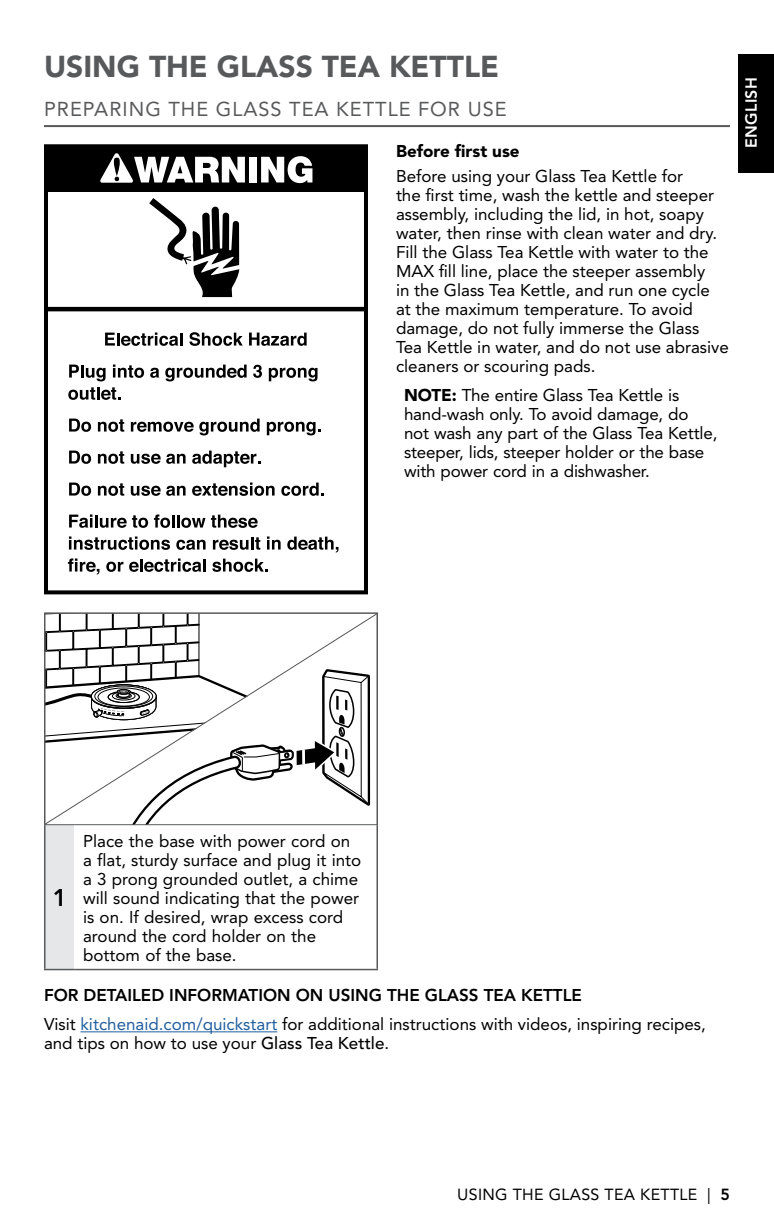
<style>
.page{position:relative;width:774px;height:1224px;background:#fff}
.page>*{position:absolute;margin:0;border:0;box-sizing:border-box;transform-origin:0 0}
.t1{font:900 30px "Avenir LT Std";color:#58595b}
.t2{font:800 24px "Avenir LT Std";color:#000}
.t3{font:20px "Avenir LT Std";letter-spacing:.05em;color:#58595b}
.t4{font:17px/19px "Avenir LT Std";color:#000}
.t5{font:900 17px "Avenir LT Std";color:#000}
.t6{font:16px "Avenir LT Std";letter-spacing:.02em;color:#000}
.t7{font:800 16px "Avenir LT Std";letter-spacing:.02em;color:#fff}
.s1{font-weight:900}
.s2{font-weight:800}
.s3{color:#215e9e}
.s4{font-weight:500}
</style>
<div class="page">
<div style="left:738px;top:54px;width:36px;height:118px;background:#000"></div>
<hr style="left:80px;top:1031px;width:197px;height:1px;background:#215e9e">
<div style="left:44px;top:144px;width:324px;height:450px;border:4px solid #000"></div>
<div style="left:46px;top:147px;width:320px;height:45px;background:#000"></div>
<div style="left:249px;top:157px;width:8px;height:25px;background:#fff"></div>
<svg style="left:261px;top:156px;width:51px;height:27px"></svg>
<svg style="left:100px;top:153px;width:145px;height:30px"></svg>
<svg style="left:105px;top:333px;width:77px;height:13px"></svg>
<svg style="left:189px;top:332px;width:54px;height:14px"></svg>
<svg style="left:249px;top:333px;width:58px;height:13px"></svg>
<svg style="left:69px;top:365px;width:37px;height:16px"></svg>
<svg style="left:113px;top:365px;width:31px;height:13px"></svg>
<svg style="left:150px;top:368px;width:9px;height:10px"></svg>
<svg style="left:165px;top:365px;width:82px;height:16px"></svg>
<svg style="left:253px;top:365px;width:9px;height:13px"></svg>
<svg style="left:269px;top:368px;width:49px;height:13px"></svg>
<svg style="left:68px;top:387px;width:53px;height:13px"></svg>
<svg style="left:69px;top:419px;width:22px;height:13px"></svg>
<svg style="left:98px;top:419px;width:26px;height:13px"></svg>
<svg style="left:131px;top:419px;width:129px;height:16px"></svg>
<svg style="left:267px;top:422px;width:53px;height:13px"></svg>
<svg style="left:69px;top:451px;width:22px;height:13px"></svg>
<svg style="left:98px;top:451px;width:26px;height:13px"></svg>
<svg style="left:131px;top:454px;width:55px;height:10px"></svg>
<svg style="left:192px;top:451px;width:69px;height:16px"></svg>
<svg style="left:69px;top:483px;width:22px;height:13px"></svg>
<svg style="left:98px;top:483px;width:26px;height:13px"></svg>
<svg style="left:131px;top:486px;width:55px;height:10px"></svg>
<svg style="left:192px;top:483px;width:83px;height:13px"></svg>
<svg style="left:281px;top:483px;width:43px;height:13px"></svg>
<svg style="left:69px;top:515px;width:79px;height:13px"></svg>
<svg style="left:154px;top:514px;width:104px;height:14px"></svg>
<svg style="left:69px;top:537px;width:101px;height:13px"></svg>
<svg style="left:176px;top:540px;width:30px;height:10px"></svg>
<svg style="left:213px;top:537px;width:47px;height:13px"></svg>
<svg style="left:267px;top:537px;width:14px;height:13px"></svg>
<svg style="left:287px;top:537px;width:52px;height:16px"></svg>
<svg style="left:68px;top:558px;width:31px;height:17px"></svg>
<svg style="left:106px;top:562px;width:17px;height:10px"></svg>
<svg style="left:129px;top:559px;width:77px;height:13px"></svg>
<svg style="left:212px;top:559px;width:56px;height:13px"></svg>
<hr style="left:44px;top:307px;width:323px;height:4px;background:#000">
<svg style="left:149px;top:198px;width:90px;height:99px"></svg>
<hr style="left:44px;top:125px;width:686px;height:2px;background:#58595b">
<svg style="left:47px;top:615px;width:328px;height:209px"></svg>
<div style="left:44px;top:612px;width:334px;height:224px;border:2px solid #58595b"></div>
<div style="left:45px;top:825px;width:29px;height:145px;background:#e6e7e8"></div>
<div style="left:74px;top:825px;width:303px;height:145px;background:#fff"></div>
<hr style="left:44px;top:824px;width:30px;height:1px;background:#58595b">
<hr style="left:74px;top:824px;width:304px;height:1px;background:#58595b">
<hr style="left:44px;top:825px;width:2px;height:144px;background:#58595b">
<hr style="left:44px;top:969px;width:30px;height:1px;background:#58595b">
<hr style="left:74px;top:969px;width:304px;height:1px;background:#58595b">
<hr style="left:376px;top:825px;width:2px;height:144px;background:#58595b">
<h1 class="t1" style="left:44px;top:48px;width:457px">USING THE GLASS TEA KETTLE</h1>
<p class="t3" style="left:44px;top:98px;width:464px">PREPARING THE GLASS TEA KETTLE FOR USE</p>
<p class="t5" style="left:396px;top:141px;width:125px">Before first use</p>
<p class="t4" style="left:396px;top:167px;width:334px">Before using your Glass Tea Kettle for<br>the first time, wash the kettle and steeper assembly, including the lid, in hot, soapy water, then rinse with clean water and dry.<br>Fill the Glass Tea Kettle with water to the MAX fill line, place the steeper assembly<br>in the Glass Tea Kettle, and run one cycle at the maximum temperature. To avoid damage, do not fully immerse the Glass Tea Kettle in water, and do not use abrasive cleaners or scouring pads.</p>
<p class="t4" style="left:404px;top:386px;width:315px"><span class="s1">NOTE:</span> The entire Glass Tea Kettle is hand-wash only. To avoid damage, do not wash any part of the Glass Tea Kettle, steeper, lids, steeper holder or the base with power cord in a dishwasher.</p>
<p class="t7" style="left:742px;top:148px;width:72px;rotate:-90deg">ENGLISH</p>
<h2 class="t2" style="left:53px;top:884px;width:16px">1</h2>
<p class="t4" style="left:83px;top:831px;width:280px">Place the base with power cord on a flat, sturdy surface and plug it into a 3 prong grounded outlet, a chime will sound indicating that the power is on. If desired, wrap excess cord around the cord holder on the bottom of the base.</p>
<p class="t4" style="left:44px;top:981px;width:663px;line-height:29px"><span class="s2">FOR DETAILED INFORMATION ON USING THE GLASS TEA KETTLE<br></span>Visit <span class="s3">kitchenaid.com/quickstart</span> for additional instructions with videos, inspiring recipes,</p>
<p class="t4" style="left:44px;top:1034px;width:347px">and tips on how to use your <span class="s4">Glass Tea Kettle</span>.</p>
<p class="t6" style="left:457px;top:1185px;width:274px">USING THE GLASS TEA KETTLE | <span class="s2">5</span></p>
</div>
